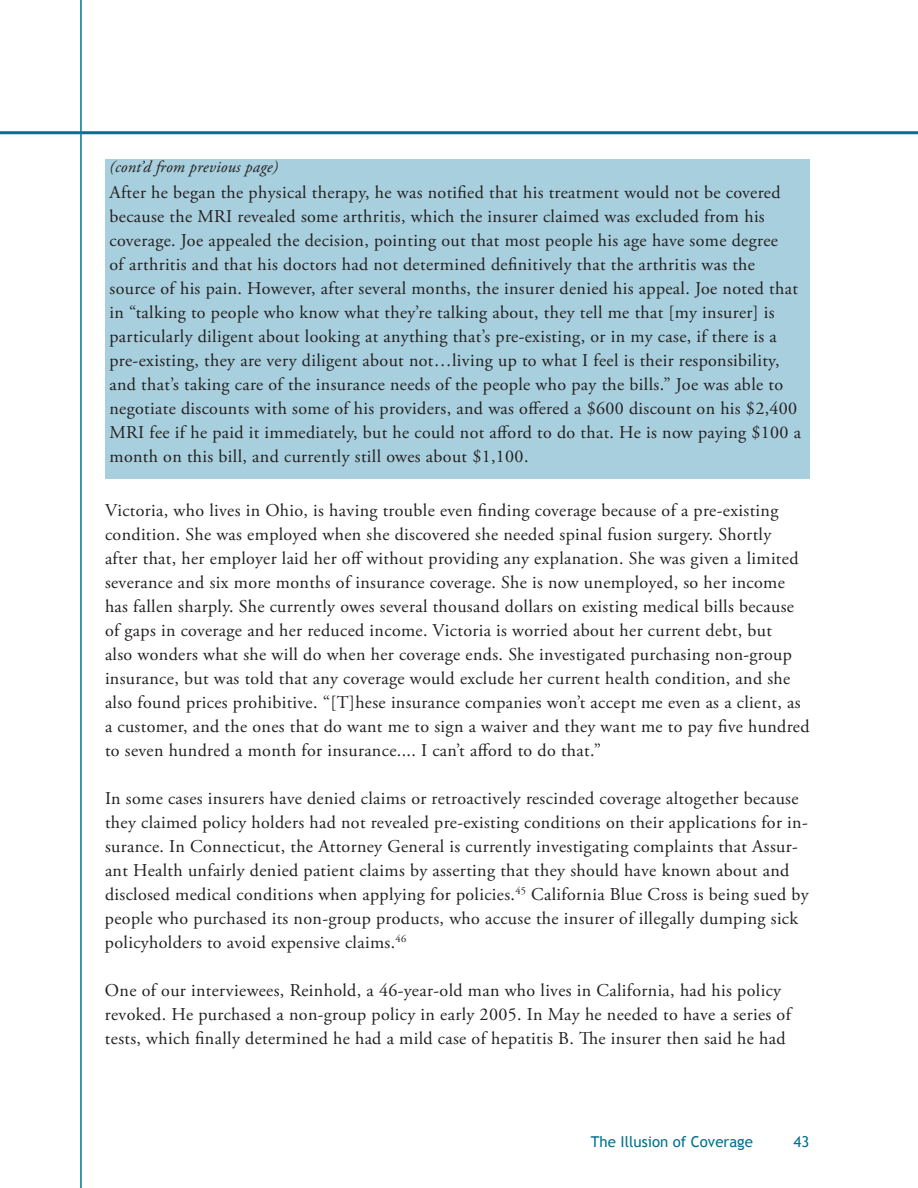
<style>
.page{position:relative;width:918px;height:1188px;background:#fff}
.page>*{position:absolute;margin:0;border:0;box-sizing:border-box;transform-origin:0 0}
.t1{font:18px/24px "Adobe Garamond Pro";letter-spacing:.02em;color:#231f20}
.t2{font:italic 16.5px "Adobe Garamond Pro";letter-spacing:.015em;color:#231f20}
.t3{font:15px "Trebuchet MS";color:#00718e}
</style>
<div class="page">
<hr style="left:0;top:131px;width:918px;height:3px;background:#00718e">
<hr style="left:80px;top:0;width:2px;height:1188px;background:#007b98">
<div style="left:105px;top:159px;width:705px;height:319px;background:#a8cfdd"></div>
<p class="t2" style="left:110px;top:157px;width:170px">(cont’d from previous page)</p>
<p class="t1" style="left:109px;top:180px;width:693px">After he began the physical therapy, he was notified that his treatment would not be covered because the MRI revealed some arthritis, which the insurer claimed was excluded from his coverage. Joe appealed the decision, pointing out that most people his age have some degree<br>of arthritis and that his doctors had not determined definitively that the arthritis was the source of his pain. However, after several months, the insurer denied his appeal. Joe noted that in “talking to people who know what they’re talking about, they tell me that [my insurer] is particularly diligent about looking at anything that’s pre-existing, or in my case, if there is a pre-existing, they are very diligent about not…living up to what I feel is their responsibility, and that’s taking care of the insurance needs of the people who pay the bills.” Joe was able to negotiate discounts with some of his providers, and was offered a $600 discount on his $2,400<br>MRI fee if he paid it immediately, but he could not afford to do that. He is now paying $100 a month on this bill, and currently still owes about $1,100.</p>
<p class="t1" style="left:105px;top:498px;width:706px">Victoria, who lives in Ohio, is having trouble even finding coverage because of a pre-existing condition. She was employed when she discovered she needed spinal fusion surgery. Shortly<br>after that, her employer laid her off without providing any explanation. She was given a limited severance and six more months of insurance coverage. She is now unemployed, so her income has fallen sharply. She currently owes several thousand dollars on existing medical bills because of gaps in coverage and her reduced income. Victoria is worried about her current debt, but<br>also wonders what she will do when her coverage ends. She investigated purchasing non-group insurance, but was told that any coverage would exclude her current health condition, and she also found prices prohibitive. “[T]hese insurance companies won’t accept me even as a client, as a customer, and the ones that do want me to sign a waiver and they want me to pay five hundred to seven hundred a month for insurance.... I can’t afford to do that.”</p>
<p class="t1" style="left:105px;top:786px;width:705px">In some cases insurers have denied claims or retroactively rescinded coverage altogether because they claimed policy holders had not revealed pre-existing conditions on their applications for in&shy;surance. In Connecticut, the Attorney General is currently investigating complaints that Assur&shy;ant Health unfairly denied patient claims by asserting that they should have known about and disclosed medical conditions when applying for policies.<sup>45</sup> California Blue Cross is being sued by people who purchased its non-group products, who accuse the insurer of illegally dumping sick policyholders to avoid expensive claims.<sup>46</sup></p>
<p class="t1" style="left:105px;top:978px;width:687px">One of our interviewees, Reinhold, a 46-year-old man who lives in California, had his policy revoked. He purchased a non-group policy in early 2005. In May he needed to have a series of tests, which finally determined he had a mild case of hepatitis B. The insurer then said he had</p>
<p class="t3" style="left:591px;top:1133px;width:163px">The Illusion of Coverage</p>
<p class="t3" style="left:794px;top:1133px;width:17px">43</p>
</div>
